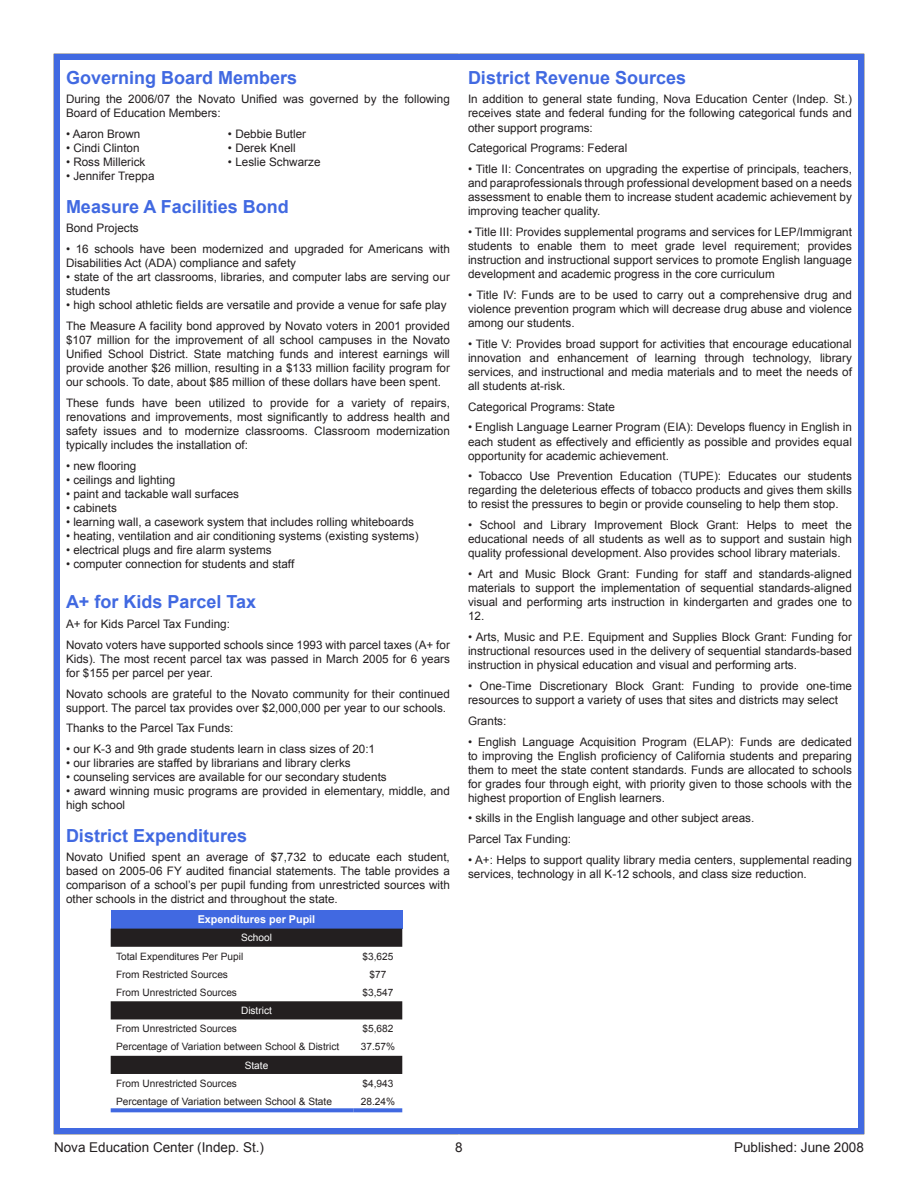
<style>
.page{position:relative;width:918px;height:1188px;background:#fff}
.page>*{position:absolute;margin:0;border:0;box-sizing:border-box;transform-origin:0 0}
.Element_Header{font:700 18px "Arial";color:#4169e1}
.t1{font:13.5px "Arial";color:#231f20}
.Body_Text_-_Left_Jus{font:11.7px/14.1px "Arial";color:#231f20;text-align:justify}
.t2{font:700 10.8px "Arial";color:#fff}
.t3{font:10.2px/18.1px "Arial";color:#231f20}
.t4{font:10.2px "Arial";color:#fff}
.s1{color:#fff}
</style>
<div class="page">
<div style="left:54px;top:54px;width:810px;height:1080px;border:6px solid #4169e1"></div>
<div style="left:111px;top:910px;width:291px;height:19px;background:#4169e1"></div>
<svg style="left:111px;top:929px;width:291px;height:145px"></svg>
<svg style="left:111px;top:1108px;width:243px;height:4px"></svg>
<svg style="left:354px;top:1108px;width:48px;height:4px"></svg>
<p class="Element_Header" style="left:66px;top:66px;width:233px">Governing Board Members</p>
<p class="Body_Text_-_Left_Jus" style="left:66px;top:92px;width:385px">During the 2006/07 the Novato Unified was governed by the following<br>Board of Education Members:</p>
<p class="Body_Text_-_Left_Jus" style="left:66px;top:127px;width:76px">• Aaron Brown</p>
<p class="Body_Text_-_Left_Jus" style="left:228px;top:127px;width:80px">• Debbie Butler</p>
<p class="Body_Text_-_Left_Jus" style="left:66px;top:141px;width:75px">• Cindi Clinton</p>
<p class="Body_Text_-_Left_Jus" style="left:228px;top:141px;width:69px">• Derek Knell</p>
<p class="Body_Text_-_Left_Jus" style="left:66px;top:155px;width:81px">• Ross Millerick</p>
<p class="Body_Text_-_Left_Jus" style="left:228px;top:155px;width:94px">• Leslie Schwarze</p>
<p class="Body_Text_-_Left_Jus" style="left:66px;top:169px;width:90px">• Jennifer Treppa</p>
<p class="Element_Header" style="left:66px;top:194px;width:224px">Measure A Facilities Bond</p>
<p class="Body_Text_-_Left_Jus" style="left:66px;top:221px;width:74px">Bond Projects</p>
<p class="Body_Text_-_Left_Jus" style="left:66px;top:242px;width:385px">• 16 schools have been modernized and upgraded for Americans with<br>Disabilities Act (ADA) compliance and safety</p>
<p class="Body_Text_-_Left_Jus" style="left:66px;top:270px;width:385px">• state of the art classrooms, libraries, and computer labs are serving our students</p>
<p class="Body_Text_-_Left_Jus" style="left:66px;top:298px;width:382px">• high school athletic fields are versatile and provide a venue for safe play</p>
<p class="Body_Text_-_Left_Jus" style="left:66px;top:319px;width:385px">The Measure A facility bond approved by Novato voters in 2001 provided $107 million for the improvement of all school campuses in the Novato Unified School District. State matching funds and interest earnings will provide another $26 million, resulting in a $133 million facility program for our schools. To date, about $85 million of these dollars have been spent.</p>
<p class="Body_Text_-_Left_Jus" style="left:66px;top:396px;width:385px">These funds have been utilized to provide for a variety of repairs, renovations and improvements, most significantly to address health and safety issues and to modernize classrooms. Classroom modernization typically includes the installation of:</p>
<p class="Body_Text_-_Left_Jus" style="left:66px;top:459px;width:72px">• new flooring</p>
<p class="Body_Text_-_Left_Jus" style="left:66px;top:473px;width:111px">• ceilings and lighting</p>
<p class="Body_Text_-_Left_Jus" style="left:66px;top:487px;width:175px">• paint and tackable wall surfaces</p>
<p class="Body_Text_-_Left_Jus" style="left:66px;top:501px;width:52px">• cabinets</p>
<p class="Body_Text_-_Left_Jus" style="left:66px;top:515px;width:350px">• learning wall, a casework system that includes rolling whiteboards</p>
<p class="Body_Text_-_Left_Jus" style="left:66px;top:529px;width:354px">• heating, ventilation and air conditioning systems (existing systems)</p>
<p class="Body_Text_-_Left_Jus" style="left:66px;top:543px;width:207px">• electrical plugs and fire alarm systems</p>
<p class="Body_Text_-_Left_Jus" style="left:66px;top:557px;width:230px">• computer connection for students and staff</p>
<p class="Element_Header" style="left:66px;top:590px;width:192px">A+ for Kids Parcel Tax</p>
<p class="Body_Text_-_Left_Jus" style="left:66px;top:617px;width:165px">A+ for Kids Parcel Tax Funding:</p>
<p class="Body_Text_-_Left_Jus" style="left:66px;top:638px;width:385px">Novato voters have supported schools since 1993 with parcel taxes (A+ for Kids). The most recent parcel tax was passed in March 2005 for 6 years for $155 per parcel per year.</p>
<p class="Body_Text_-_Left_Jus" style="left:66px;top:687px;width:385px">Novato schools are grateful to the Novato community for their continued support. The parcel tax provides over $2,000,000 per year to our schools.</p>
<p class="Body_Text_-_Left_Jus" style="left:66px;top:721px;width:169px">Thanks to the Parcel Tax Funds:</p>
<p class="Body_Text_-_Left_Jus" style="left:66px;top:742px;width:311px">• our K-3 and 9th grade students learn in class sizes of 20:1</p>
<p class="Body_Text_-_Left_Jus" style="left:66px;top:756px;width:286px">• our libraries are staffed by librarians and library clerks</p>
<p class="Body_Text_-_Left_Jus" style="left:66px;top:770px;width:322px">• counseling services are available for our secondary students</p>
<p class="Body_Text_-_Left_Jus" style="left:66px;top:784px;width:385px">• award winning music programs are provided in elementary, middle, and high school</p>
<p class="Element_Header" style="left:66px;top:823px;width:183px">District Expenditures</p>
<p class="Body_Text_-_Left_Jus" style="left:66px;top:850px;width:385px">Novato Unified spent an average of $7,732 to educate each student, based on 2005-06 FY audited financial statements. The table provides a comparison of a school’s per pupil funding from unrestricted sources with other schools in the district and throughout the state.</p>
<p class="t2" style="left:198px;top:912px;width:119px">Expenditures per Pupil</p>
<p class="t3" style="left:116px;top:929px;width:157px;text-indent:125px"><span class="s1">School<br></span>Total Expenditures Per Pupil</p>
<p class="t3" style="left:363px;top:947px;width:32px">$3,625</p>
<p class="t3" style="left:116px;top:965px;width:113px">From Restricted Sources</p>
<p class="t3" style="left:370px;top:965px;width:18px">$77</p>
<p class="t3" style="left:116px;top:983px;width:122px">From Unrestricted Sources</p>
<p class="t3" style="left:363px;top:983px;width:32px">$3,547</p>
<p class="t4" style="left:241px;top:1004px;width:32px">District</p>
<p class="t3" style="left:116px;top:1020px;width:122px">From Unrestricted Sources</p>
<p class="t3" style="left:363px;top:1020px;width:32px">$5,682</p>
<p class="t3" style="left:116px;top:1038px;width:225px">Percentage of Variation between School &amp; District</p>
<p class="t3" style="left:361px;top:1038px;width:36px">37.57%</p>
<p class="t4" style="left:245px;top:1058px;width:25px">State</p>
<p class="t3" style="left:116px;top:1074px;width:122px">From Unrestricted Sources</p>
<p class="t3" style="left:363px;top:1074px;width:32px">$4,943</p>
<p class="t3" style="left:116px;top:1092px;width:217px">Percentage of Variation between School &amp; State</p>
<p class="t3" style="left:361px;top:1092px;width:36px">28.24%</p>
<p class="Element_Header" style="left:468px;top:66px;width:220px">District Revenue Sources</p>
<p class="Body_Text_-_Left_Jus" style="left:468px;top:92px;width:385px">In addition to general state funding, Nova Education Center (Indep. St.) receives state and federal funding for the following categorical funds and other support programs:</p>
<p class="Body_Text_-_Left_Jus" style="left:468px;top:141px;width:161px">Categorical Programs: Federal</p>
<p class="Body_Text_-_Left_Jus" style="left:468px;top:162px;width:385px">• Title II: Concentrates on upgrading the expertise of principals, teachers, and paraprofessionals through professional development based on a needs assessment to enable them to increase student academic achievement by improving teacher quality.</p>
<p class="Body_Text_-_Left_Jus" style="left:468px;top:225px;width:385px">• Title III: Provides supplemental programs and services for LEP/Immigrant students to enable them to meet grade level requirement; provides instruction and instructional support services to promote English language development and academic progress in the core curriculum</p>
<p class="Body_Text_-_Left_Jus" style="left:468px;top:288px;width:385px">• Title IV: Funds are to be used to carry out a comprehensive drug and violence prevention program which will decrease drug abuse and violence among our students.</p>
<p class="Body_Text_-_Left_Jus" style="left:468px;top:337px;width:385px">• Title V: Provides broad support for activities that encourage educational innovation and enhancement of learning through technology, library services, and instructional and media materials and to meet the needs of all students at-risk.</p>
<p class="Body_Text_-_Left_Jus" style="left:468px;top:400px;width:148px">Categorical Programs: State</p>
<p class="Body_Text_-_Left_Jus" style="left:468px;top:420px;width:385px">• English Language Learner Program (EIA): Develops fluency in English in each student as effectively and efficiently as possible and provides equal opportunity for academic achievement.</p>
<p class="Body_Text_-_Left_Jus" style="left:468px;top:469px;width:385px">• Tobacco Use Prevention Education (TUPE): Educates our students regarding the deleterious effects of tobacco products and gives them skills to resist the pressures to begin or provide counseling to help them stop.</p>
<p class="Body_Text_-_Left_Jus" style="left:468px;top:518px;width:385px">• School and Library Improvement Block Grant: Helps to meet the educational needs of all students as well as to support and sustain high quality professional development. Also provides school library materials.</p>
<p class="Body_Text_-_Left_Jus" style="left:468px;top:567px;width:385px">• Art and Music Block Grant: Funding for staff and standards-aligned materials to support the implementation of sequential standards-aligned visual and performing arts instruction in kindergarten and grades one to 12.</p>
<p class="Body_Text_-_Left_Jus" style="left:468px;top:630px;width:385px">• Arts, Music and P.E. Equipment and Supplies Block Grant: Funding for instructional resources used in the delivery of sequential standards-based instruction in physical education and visual and performing arts.</p>
<p class="Body_Text_-_Left_Jus" style="left:468px;top:679px;width:385px">• One-Time Discretionary Block Grant: Funding to provide one-time resources to support a variety of uses that sites and districts may select</p>
<p class="Body_Text_-_Left_Jus" style="left:468px;top:714px;width:40px">Grants:</p>
<p class="Body_Text_-_Left_Jus" style="left:468px;top:734px;width:385px">• English Language Acquisition Program (ELAP): Funds are dedicated to improving the English proficiency of California students and preparing them to meet the state content standards. Funds are allocated to schools for grades four through eight, with priority given to those schools with the highest proportion of English learners.</p>
<p class="Body_Text_-_Left_Jus" style="left:468px;top:811px;width:288px">• skills in the English language and other subject areas.</p>
<p class="Body_Text_-_Left_Jus" style="left:468px;top:832px;width:105px">Parcel Tax Funding:</p>
<p class="Body_Text_-_Left_Jus" style="left:468px;top:853px;width:385px">• A+: Helps to support quality library media centers, supplemental reading services, technology in all K-12 schools, and class size reduction.</p>
<p class="t1" style="left:54px;top:1138px;width:212px">Nova Education Center (Indep. St.)</p>
<p class="t1" style="left:455px;top:1138px;width:9px">8</p>
<p class="t1" style="left:734px;top:1138px;width:131px">Published: June 2008</p>
</div>
